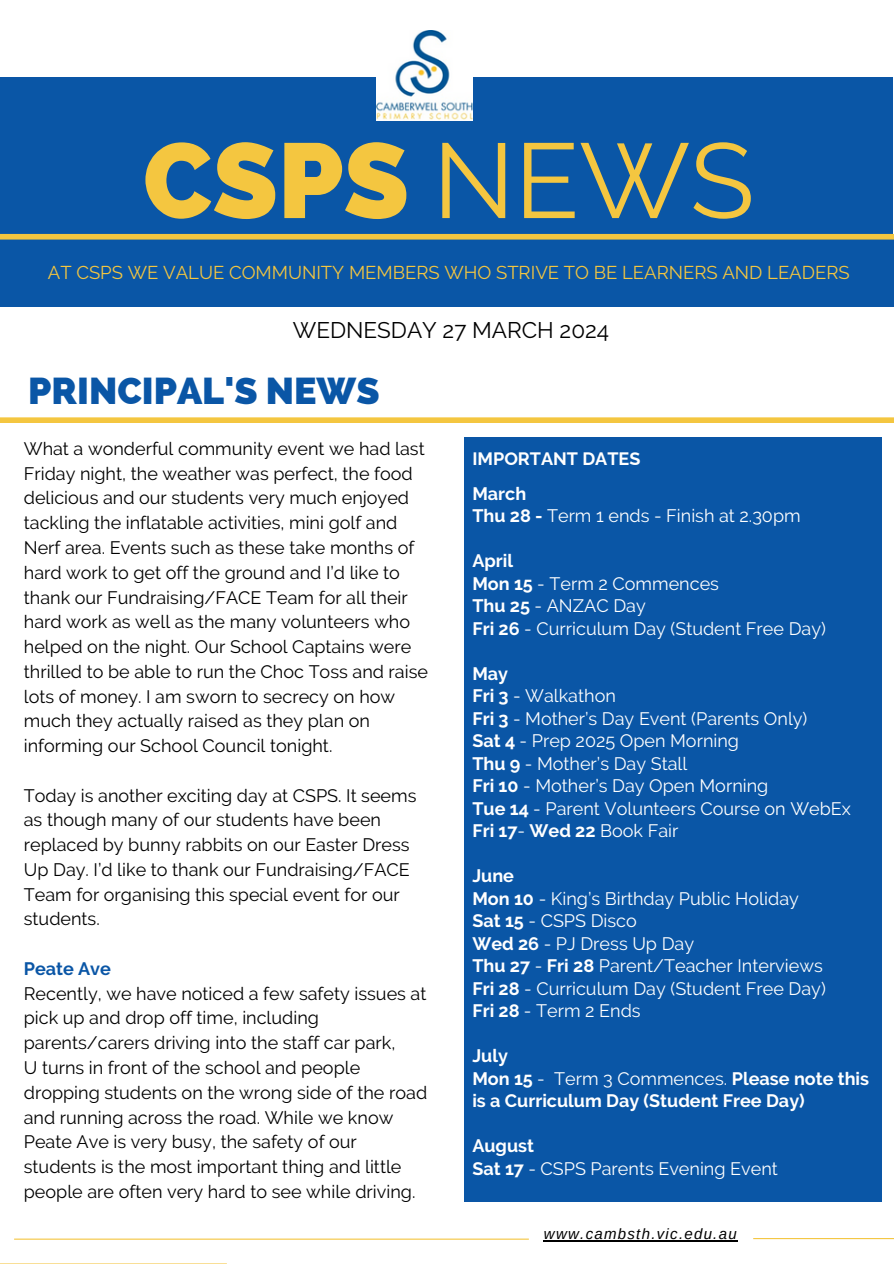
<style>
.page{position:relative;width:894px;height:1264px;background:#fff}
.page>*{position:absolute;margin:0;border:0;box-sizing:border-box;transform-origin:0 0}
.t1{font:800 105.9px "Raleway";color:#f4c640}
.t2{font:800 37.5px "Raleway";color:#0a56a6}
.t3{font:22.5px "Raleway";color:#000}
.t4{font:18.45px "Raleway";color:#f4c640}
.t5{font:18px/24.8px "Raleway";color:#000}
.t6{font:18px/22.5px "Raleway";color:#fff}
.t7{font:700 18px/22.5px "Raleway";color:#fff}
.t8{font:italic 15px "Arimo";letter-spacing:.085em;color:#000}
.s1{font-weight:400}
.s2{font-weight:700;color:#0a56a6}
.s3{font-weight:700}
</style>
<div class="page">
<div style="left:0;top:77px;width:892px;height:162px;background:#0a56a6"></div>
<hr style="left:753px;top:1237px;width:140px;height:2px;background:#f4c640">
<div style="left:0;top:239px;width:893px;height:68px;background:#0a56a6"></div>
<img style="left:377px;top:30px;width:95px;height:90px">
<div style="left:0;top:234px;width:893px;height:5px;background:#f4c640"></div>
<div style="left:463px;top:437px;width:418px;height:765px;background:#0a56a6"></div>
<div style="left:0;top:417px;width:893px;height:6px;background:#f4c640"></div>
<hr style="left:0;top:1263px;width:227px;height:1px;background:#f4c640">
<hr style="left:544px;top:1239px;width:193px;height:2px;background:#000">
<hr style="left:14px;top:1238px;width:514px;height:1px;background:#f4c640">
<h1 class="t1" style="left:143px;top:118px;width:612px">CSPS <span class="s1">NEWS</span></h1>
<h6 class="t4" style="left:48px;top:261px;width:803px">AT CSPS WE VALUE COMMUNITY MEMBERS WHO STRIVE TO BE LEARNERS AND LEADERS</h6>
<h6 class="t3" style="left:293px;top:317px;width:318px">WEDNESDAY 27 MARCH 2024</h6>
<h3 class="t2" style="left:28px;top:369px;width:353px">PRINCIPAL'S NEWS</h3>
<h2 class="t5" style="left:24px;top:436px;width:405px">What a wonderful community event we had last Friday night, the weather was perfect, the food delicious and our students very much enjoyed tackling the inflatable activities, mini golf and Nerf area. Events such as these take months of hard work to get off the ground and I’d like to thank our Fundraising/FACE Team for all their hard work as well as the many volunteers who helped on the night. Our School Captains were thrilled to be able to run the Choc Toss and raise lots of money. I am sworn to secrecy on how much they actually raised as they plan on informing our School Council tonight.</h2>
<h4 class="t5" style="left:24px;top:783px;width:394px">Today is another exciting day at CSPS. It seems as though many of our students have been replaced by bunny rabbits on our Easter Dress Up Day. I’d like to thank our Fundraising/FACE Team for organising this special event for our students.</h4>
<h6 class="t5" style="left:24px;top:956px;width:405px"><span class="s2">Peate Ave<br></span>Recently, we have noticed a few safety issues at pick up and drop off time, including parents/carers driving into the staff car park,<br>U turns in front of the school and people dropping students on the wrong side of the road and running across the road. While we know Peate Ave is very busy, the safety of our students is the most important thing and little people are often very hard to see while driving.</h6>
<h6 class="t7" style="left:472px;top:447px;width:169px">IMPORTANT DATES</h6>
<h6 class="t6" style="left:472px;top:482px;width:330px"><span class="s3">March<br>Thu 28 -</span> Term 1 ends - Finish at 2.30pm</h6>
<h6 class="t6" style="left:472px;top:549px;width:355px"><span class="s3">April<br>Mon 15</span> - Term 2 Commences<br><span class="s3">Thu 25</span> - ANZAC Day<br><span class="s3">Fri 26</span> - Curriculum Day (Student Free Day)</h6>
<h6 class="t6" style="left:472px;top:662px;width:380px"><span class="s3">May<br>Fri 3</span> - Walkathon<br><span class="s3">Fri 3</span> - Mother’s Day Event (Parents Only)<br><span class="s3">Sat 4</span> - Prep 2025 Open Morning<br><span class="s3">Thu 9</span> - Mother’s Day Stall<br><span class="s3">Fri 10</span> - Mother’s Day Open Morning<br><span class="s3">Tue 14</span> - Parent Volunteers Course on WebEx<br><span class="s3">Fri 17</span>- <span class="s3">Wed 22</span> Book Fair</h6>
<h6 class="t6" style="left:472px;top:864px;width:355px"><span class="s3">June<br>Mon 10</span> - King’s Birthday Public Holiday<br><span class="s3">Sat 15</span> - CSPS Disco<br><span class="s3">Wed 26</span> - PJ Dress Up Day<br><span class="s3">Thu 27</span> - <span class="s3">Fri 28</span> Parent/Teacher Interviews<br><span class="s3">Fri 28</span> - Curriculum Day (Student Free Day)<br><span class="s3">Fri 28</span> - Term 2 Ends</h6>
<h6 class="t7" style="left:472px;top:1044px;width:398px">July<br>Mon 15 <span class="s1">- Term 3 Commences.</span> Please note this is a Curriculum Day (Student Free Day)</h6>
<p class="t6" style="left:472px;top:1134px;width:307px"><span class="s3">August<br>Sat 17</span> - CSPS Parents Evening Event</p>
<h5 class="t8" style="left:544px;top:1225px;width:194px">www.cambsth.vic.edu.au</h5>
</div>
